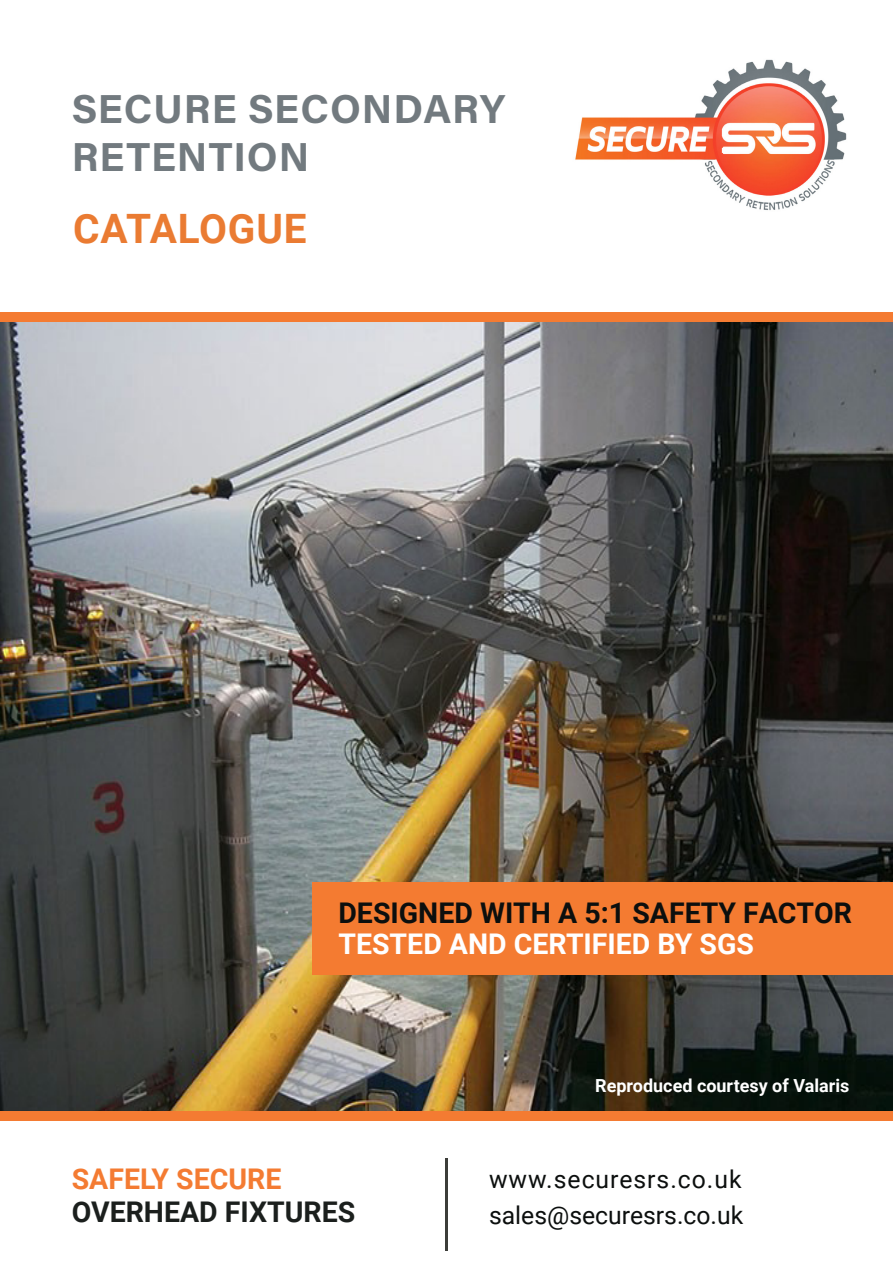
<style>
.page{position:relative;width:893px;height:1263px;background:#fff}
.page>*{position:absolute;margin:0;border:0;box-sizing:border-box;transform-origin:0 0}
.t1{font:40.5px/48.6px "Acumin Variable Concept";letter-spacing:.02em;color:#727a7f}
.t2{font:700 40.5px "Roboto";letter-spacing:.02em;color:#ea7b32}
.t3{font:700 28.5px "Roboto";color:#0c0f0e}
.t4{font:700 28.5px "Roboto";color:#fff}
.t5{font:700 28.5px "Roboto";color:#1b1f1d}
.t6{font:700 28.5px "Roboto";color:#f47b32}
.t7{font:24.75px "Roboto";color:#0c0f0e}
.t8{font:24.75px "Roboto";letter-spacing:.04em;color:#0c0f0e}
.t9{font:700 18px "Roboto";color:#fff}
</style>
<div class="page">
<img style="left:0;top:322px;width:893px;height:789px">
<div style="left:0;top:1111px;width:893px;height:10px;background:#f47b32"></div>
<div style="left:0;top:313px;width:893px;height:9px;background:#f47b32"></div>
<div style="left:312px;top:882px;width:581px;height:92px;background:#f47b31"></div>
<hr style="left:445px;top:1159px;width:3px;height:92px;background:#3c3d39">
<img style="left:575px;top:59px;width:272px;height:151px">
<p class="t1" style="left:72px;top:83px;width:435px">SECURE SECONDARY<br>RETENTION</p>
<p class="t2" style="left:73px;top:200px;width:235px">CATALOGUE</p>
<p class="t3" style="left:338px;top:893px;width:515px">DESIGNED WITH A 5:1 SAFETY FACTOR</p>
<p class="t4" style="left:338px;top:924px;width:417px">TESTED AND CERTIFIED BY SGS</p>
<p class="t9" style="left:595px;top:1073px;width:256px">Reproduced courtesy of Valaris</p>
<p class="t6" style="left:72px;top:1159px;width:211px">SAFELY SECURE</p>
<p class="t5" style="left:72px;top:1192px;width:285px">OVERHEAD FIXTURES</p>
<p class="t8" style="left:489px;top:1162px;width:254px">www.securesrs.co.uk</p>
<p class="t7" style="left:489px;top:1198px;width:256px">sales@securesrs.co.uk</p>
</div>
